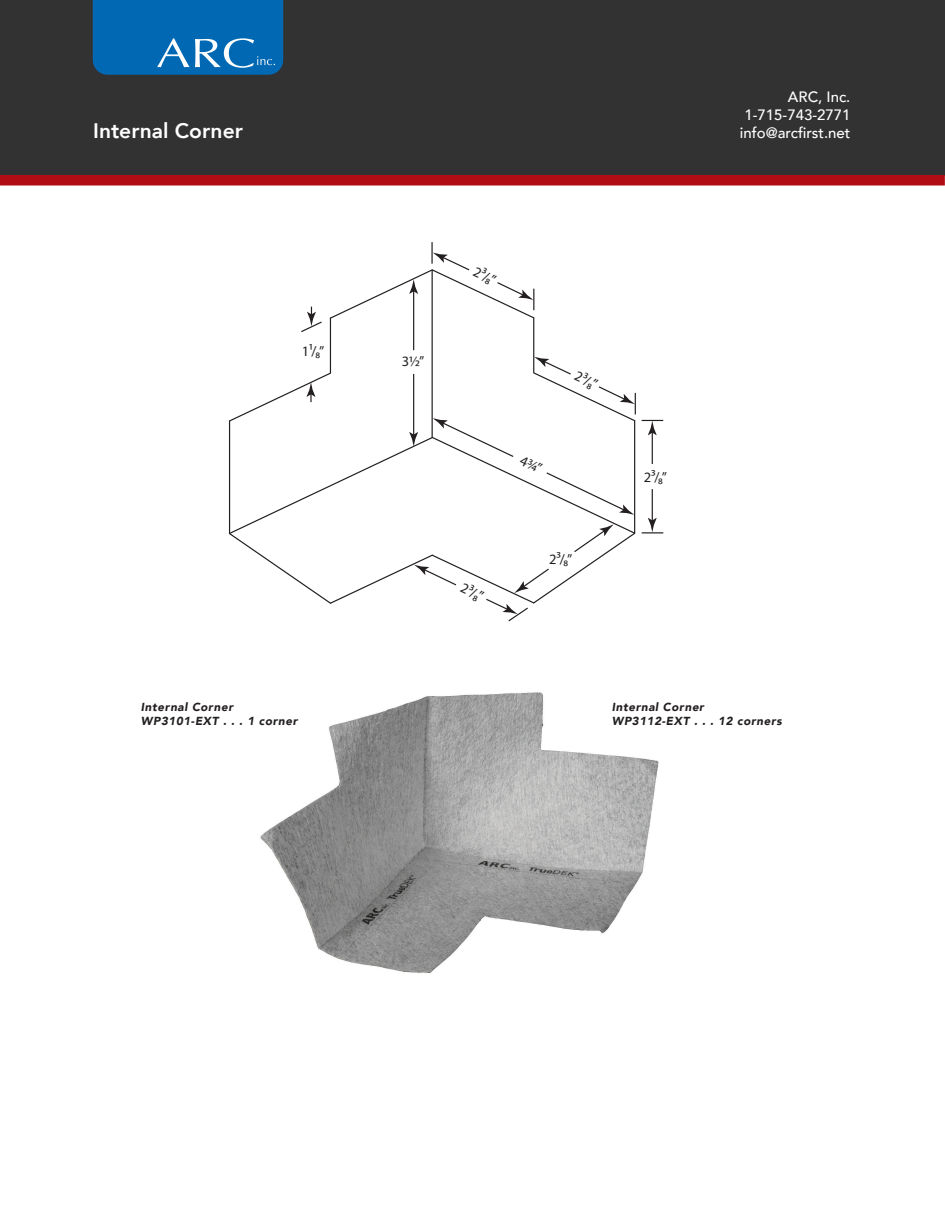
<style>
.page{position:relative;width:945px;height:1215px;background:#fff}
.page>*{position:absolute;margin:0;border:0;box-sizing:border-box;transform-origin:0 0}
.t1{font:800 21px "Avenir";color:#fff}
.t2{font:500 15px/18px "Avenir";color:#fff;text-align:right}
.t3{font:14.4px "Myriad Pro";color:#231f20}
.t4{font:italic 900 11.7px/14px "Avenir";letter-spacing:.05em;color:#231f20}
</style>
<div class="page">
<img style="left:260px;top:692px;width:399px;height:281px">
<div style="left:0;top:0;width:945px;height:175px;background:#333233"></div>
<div style="left:0;top:175px;width:945px;height:11px;background:#b00d15"></div>
<svg style="left:93px;top:0;width:190px;height:75px"></svg>
<hr style="left:432px;top:270px;width:1px;height:168px;background:#231f20">
<hr style="left:533px;top:317px;width:1px;height:56px;background:#231f20">
<hr style="left:330px;top:318px;width:1px;height:55px;background:#231f20">
<hr style="left:413px;top:289px;width:1px;height:61px;background:#231f20">
<hr style="left:431px;top:242px;width:2px;height:22px;background:#231f20">
<svg style="left:329px;top:253px;width:206px;height:67px"></svg>
<svg style="left:301px;top:307px;width:21px;height:26px"></svg>
<svg style="left:229px;top:357px;width:434px;height:265px"></svg>
<h1 class="t1" style="left:93px;top:114px;width:151px">Internal Corner</h1>
<p class="t3" style="left:302px;top:343px;width:24px">11/8”</p>
<p class="t3" style="left:402px;top:352px;width:24px">3½”</p>
<p class="t3" style="left:478px;top:263px;width:25px;rotate:25deg">23/8”</p>
<p class="t3" style="left:465px;top:579px;width:25px;rotate:25deg">23/8”</p>
<p class="t3" style="left:579px;top:367px;width:25px;rotate:25deg">23/8”</p>
<p class="t3" style="left:549px;top:550px;width:25px">23/8”</p>
<p class="t3" style="left:644px;top:468px;width:25px">23/8”</p>
<p class="t2" style="left:740px;top:87px;width:112px">ARC, Inc.<br>1-715-743-2771 info@arcfirst.net</p>
<p class="t4" style="left:141px;top:700px;width:158px">Internal Corner<br>WP3101-EXT . . . 1 corner</p>
<p class="t4" style="left:612px;top:700px;width:172px">Internal Corner<br>WP3112-EXT . . . 12 corners</p>
</div>
